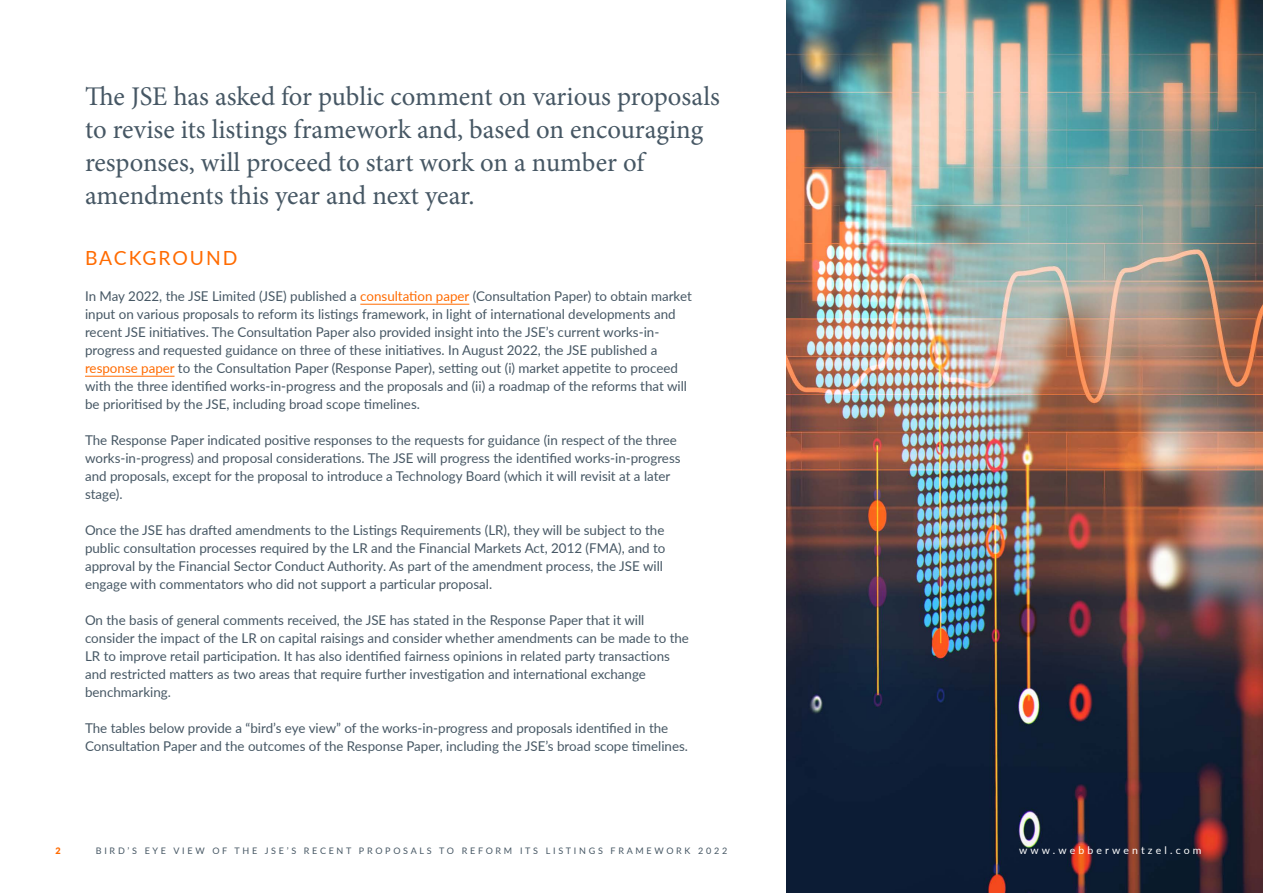
<style>
.page{position:relative;width:1263px;height:893px;background:#fff}
.page>*{position:absolute;margin:0;border:0;box-sizing:border-box;transform-origin:0 0}
.t1{font:27px/33px "Minion Pro";letter-spacing:-.005em;color:#465764}
.t2{font:19.5px "Lato";letter-spacing:.1em;color:#ff6b00}
.t3{font:13.5px/18px "Lato";color:#465764}
.t4{font:10.5px "Lato";letter-spacing:.3em;color:#fff}
.t5{font:9px "Lato";letter-spacing:.3em;color:#465764}
.t6{font:900 9px "Lato";color:#ff6b00}
.s1{color:#ff6b00}
</style>
<div class="page">
<hr style="left:360px;top:304px;width:109px;height:1px;background:#ff6b00">
<hr style="left:85px;top:376px;width:90px;height:1px;background:#ff6b00">
<img style="left:787px;top:0;width:476px;height:893px">
<h1 class="t1" style="left:85px;top:80px;width:636px">The JSE has asked for public comment on various proposals to revise its listings framework and, based on encouraging responses, will proceed to start work on a number of amendments this year and next year.</h1>
<h2 class="t2" style="left:85px;top:244px;width:154px">BACKGROUND</h2>
<p class="t3" style="left:85px;top:287px;width:608px">In May 2022, the JSE Limited (JSE) published a <span class="s1">consultation paper</span> (Consultation Paper) to obtain market input on various proposals to reform its listings framework, in light of international developments and recent JSE initiatives. The Consultation Paper also provided insight into the JSE’s current works-in&shy;progress and requested guidance on three of these initiatives. In August 2022, the JSE published a <span class="s1">response paper</span> to the Consultation Paper (Response Paper), setting out (i) market appetite to proceed with the three identified works-in-progress and the proposals and (ii) a roadmap of the reforms that will be prioritised by the JSE, including broad scope timelines.</p>
<p class="t3" style="left:85px;top:431px;width:597px">The Response Paper indicated positive responses to the requests for guidance (in respect of the three works-in-progress) and proposal considerations. The JSE will progress the identified works-in-progress and proposals, except for the proposal to introduce a Technology Board (which it will revisit at a later stage).</p>
<p class="t3" style="left:85px;top:521px;width:582px">Once the JSE has drafted amendments to the Listings Requirements (LR), they will be subject to the public consultation processes required by the LR and the Financial Markets Act, 2012 (FMA), and to approval by the Financial Sector Conduct Authority. As part of the amendment process, the JSE will engage with commentators who did not support a particular proposal.</p>
<p class="t3" style="left:85px;top:611px;width:605px">On the basis of general comments received, the JSE has stated in the Response Paper that it will consider the impact of the LR on capital raisings and consider whether amendments can be made to the LR to improve retail participation. It has also identified fairness opinions in related party transactions and restricted matters as two areas that require further investigation and international exchange benchmarking.</p>
<p class="t3" style="left:85px;top:719px;width:604px">The tables below provide a “bird’s eye view” of the works-in-progress and proposals identified in the<br>Consultation Paper and the outcomes of the Response Paper, including the JSE’s broad scope timelines.</p>
<p class="t6" style="left:55px;top:844px;width:7px">2</p>
<p class="t5" style="left:96px;top:845px;width:633px">BIRD’S EYE VIEW OF THE JSE’S RECENT PROPOSALS TO REFORM ITS LISTINGS FRAMEWORK 2022</p>
<p class="t4" style="left:1019px;top:843px;width:184px">www.webberwentzel.com</p>
</div>
